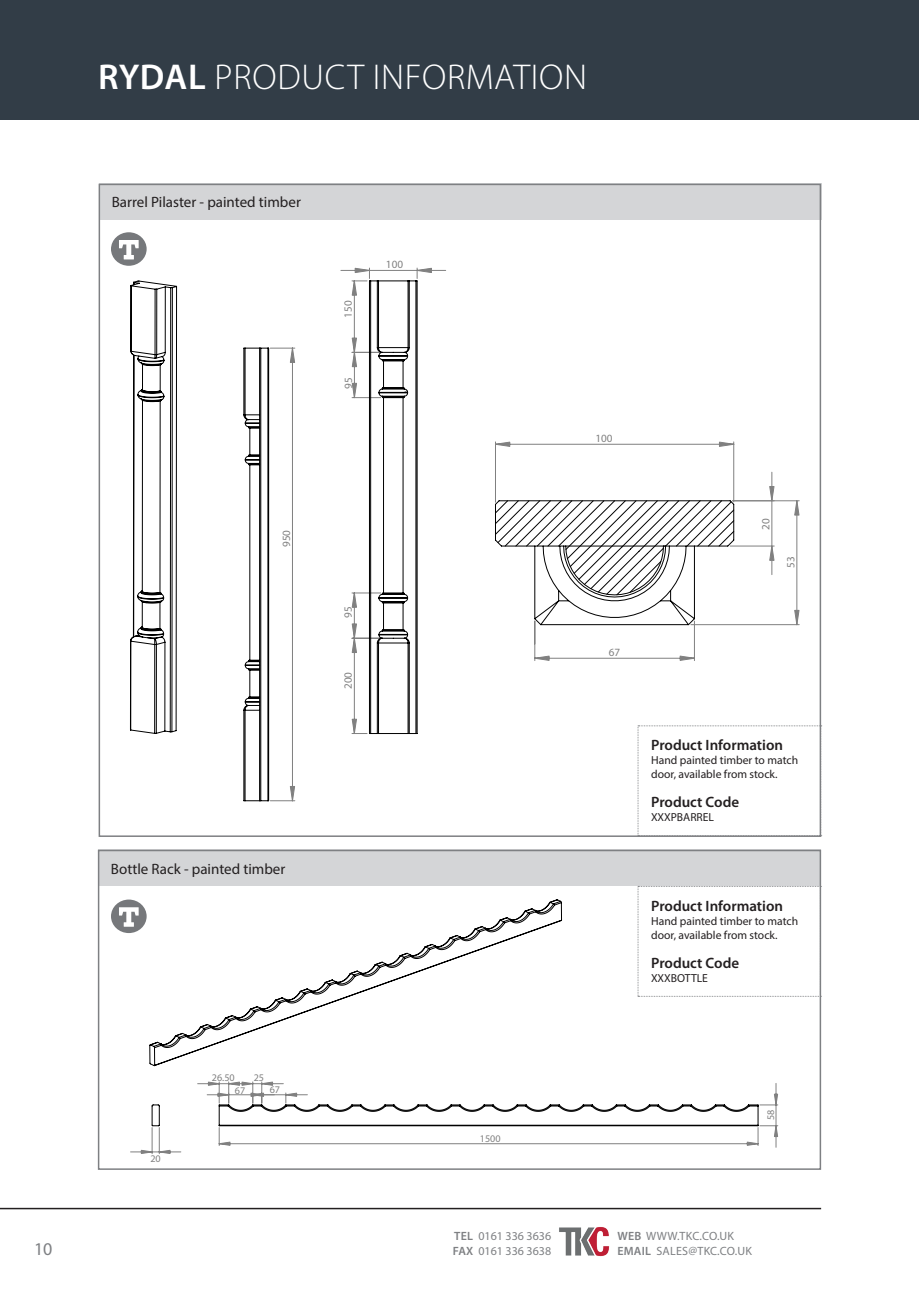
<style>
.page{position:relative;width:919px;height:1289px;background:#fff}
.page>*{position:absolute;margin:0;border:0;box-sizing:border-box;transform-origin:0 0}
.Product_Name{font:300 36px "Myriad Pro";letter-spacing:.02em;color:#fff}
.t1{font:18px "Myriad Pro";color:#7e8083}
.Table_Regular{font:600 15px "Myriad Pro";color:#231f20}
.Sub_Header{font:15px "Myriad Pro";color:#231f20}
.t2{font:12px/15px "Myriad Pro";letter-spacing:.02em;color:#7e8083}
.t3{font:12px/15px "Myriad Pro";color:#7e8083}
.Small_text_-_off_baseline{font:11.7px/14px "Myriad Pro";color:#231f20}
.t4{font:11.1px "Myriad Pro";color:#808080}
.t5{font:10.2px "Myriad Pro";color:#808080}
.s1{font-weight:600}
</style>
<div class="page">
<div style="left:0;top:0;width:918px;height:119px;background:#323d47"></div>
<img style="left:559px;top:1227px;width:51px;height:30px">
<hr style="left:0;top:1207px;width:821px;height:2px;background:#231f20">
<div style="left:99px;top:184px;width:722px;height:36px;background:#d4d5d7"></div>
<svg style="left:290px;top:267px;width:156px;height:533px"></svg>
<svg style="left:130px;top:280px;width:47px;height:454px"></svg>
<svg style="left:243px;top:347px;width:26px;height:454px"></svg>
<hr style="left:771px;top:501px;width:1px;height:45px;background:#808080">
<hr style="left:730px;top:546px;width:44px;height:1px;background:#808080">
<hr style="left:796px;top:501px;width:1px;height:123px;background:#808080">
<hr style="left:732px;top:500px;width:67px;height:1px;background:#808080">
<hr style="left:690px;top:624px;width:109px;height:1px;background:#808080">
<svg style="left:495px;top:442px;width:238px;height:218px"></svg>
<svg style="left:769px;top:472px;width:5px;height:28px"></svg>
<svg style="left:769px;top:545px;width:5px;height:29px"></svg>
<svg style="left:794px;top:500px;width:5px;height:15px"></svg>
<svg style="left:794px;top:610px;width:5px;height:15px"></svg>
<svg style="left:495px;top:500px;width:239px;height:125px"></svg>
<hr style="left:565px;top:545px;width:100px;height:1px;background:#000">
<div style="left:98px;top:849px;width:722px;height:37px;background:#d4d5d7"></div>
<div style="left:98px;top:849px;width:723px;height:320px;border:2px solid #7e8083"></div>
<svg style="left:197px;top:1081px;width:581px;height:66px"></svg>
<svg style="left:149px;top:899px;width:413px;height:167px"></svg>
<svg style="left:130px;top:1104px;width:51px;height:49px"></svg>
<svg style="left:637px;top:725px;width:184px;height:111px"></svg>
<svg style="left:637px;top:886px;width:184px;height:110px"></svg>
<div style="left:111px;top:899px;width:36px;height:34px;background:#76787b;border-radius:50%"></div>
<svg style="left:119px;top:907px;width:20px;height:19px"></svg>
<div style="left:111px;top:232px;width:36px;height:34px;background:#76787b;border-radius:50%"></div>
<svg style="left:119px;top:240px;width:20px;height:19px"></svg>
<p class="Product_Name" style="left:98px;top:57px;width:490px"><span class="s1">RYDAL</span> PRODUCT INFORMATION</p>
<p class="Sub_Header" style="left:112px;top:193px;width:191px">Barrel Pilaster - painted timber</p>
<p class="t4" style="left:341px;top:318px;width:19px;rotate:-90deg">150</p>
<p class="t4" style="left:341px;top:389px;width:13px;rotate:-90deg">95</p>
<p class="t4" style="left:386px;top:257px;width:19px">100</p>
<p class="t4" style="left:279px;top:547px;width:19px;rotate:-90deg">950</p>
<p class="t4" style="left:341px;top:617px;width:13px;rotate:-90deg">95</p>
<p class="t4" style="left:341px;top:689px;width:19px;rotate:-90deg">200</p>
<p class="Sub_Header" style="left:111px;top:859px;width:176px">Bottle Rack - painted timber</p>
<p class="t5" style="left:150px;top:1151px;width:12px">20</p>
<p class="t5" style="left:212px;top:1071px;width:24px">26.50</p>
<p class="t5" style="left:235px;top:1083px;width:12px">67</p>
<p class="t5" style="left:254px;top:1071px;width:12px">25</p>
<p class="t5" style="left:270px;top:1083px;width:12px">67</p>
<p class="t5" style="left:480px;top:1132px;width:22px">1500</p>
<p class="t4" style="left:595px;top:431px;width:19px">100</p>
<p class="t4" style="left:608px;top:645px;width:13px">67</p>
<p class="t4" style="left:758px;top:530px;width:13px;rotate:-90deg">20</p>
<p class="t4" style="left:783px;top:568px;width:13px;rotate:-90deg">53</p>
<p class="Table_Regular" style="left:651px;top:735px;width:133px">Product Information</p>
<p class="Small_text_-_off_baseline" style="left:651px;top:753px;width:148px">Hand painted timber to match door, available from stock.</p>
<p class="Table_Regular" style="left:651px;top:792px;width:89px">Product Code</p>
<p class="Small_text_-_off_baseline" style="left:651px;top:810px;width:64px">XXXPBARREL</p>
<p class="Table_Regular" style="left:651px;top:896px;width:133px">Product Information</p>
<p class="Small_text_-_off_baseline" style="left:651px;top:913px;width:148px">Hand painted timber to match door, available from stock.</p>
<p class="Table_Regular" style="left:651px;top:953px;width:89px">Product Code</p>
<p class="Small_text_-_off_baseline" style="left:651px;top:970px;width:58px">XXXBOTTLE</p>
<p class="t5" style="left:764px;top:1119px;width:12px;rotate:-90deg">58</p>
<h2 class="t1" style="left:34px;top:1237px;width:20px">10</h2>
<p class="t3" style="left:453px;top:1228px;width:100px"><span class="s1">TEL</span> 0161 336 3636<br><span class="s1">FAX</span> 0161 336 3638</p>
<p class="t2" style="left:617px;top:1228px;width:136px"><span class="s1">WEB</span> WWW.TKC.CO.UK<br><span class="s1">EMAIL</span> SALES@TKC.CO.UK</p>
</div>
